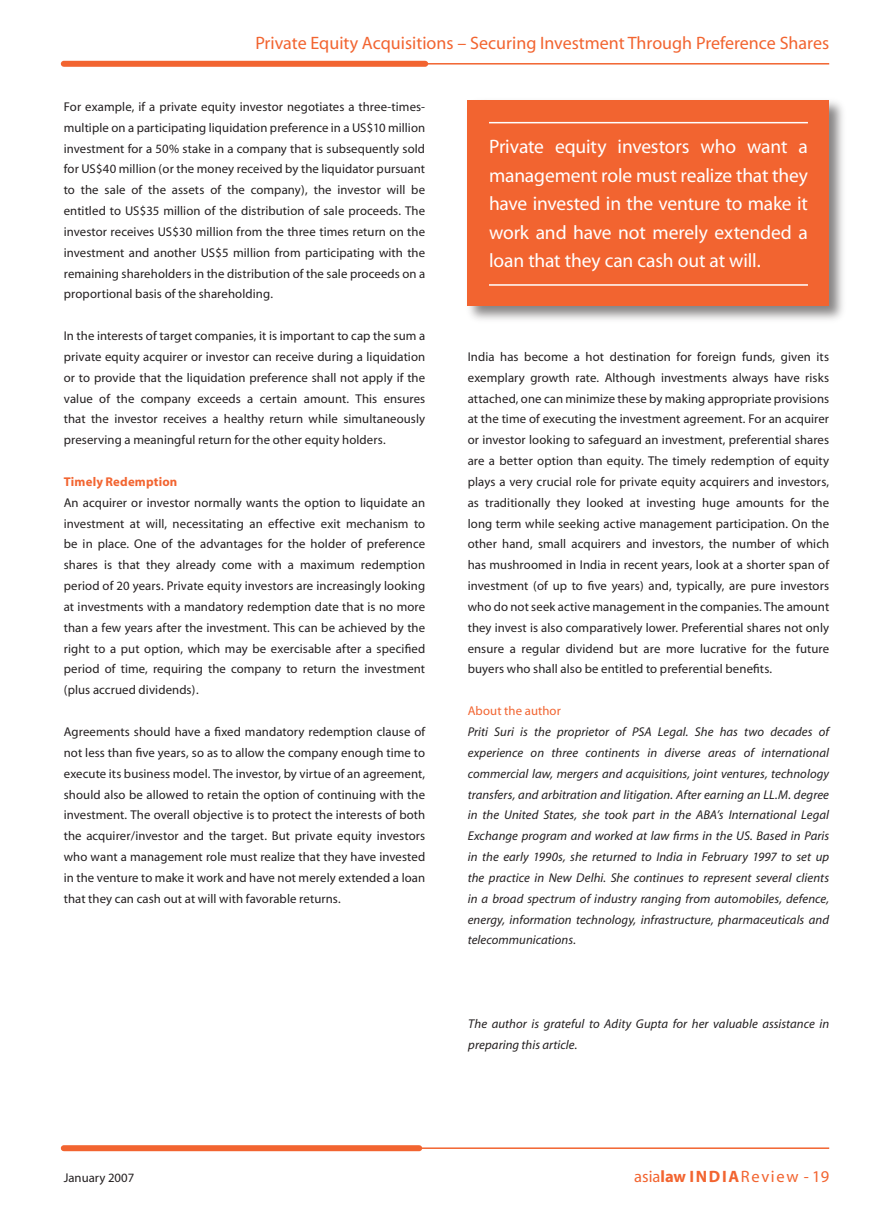
<style>
.page{position:relative;width:893px;height:1212px;background:#fff}
.page>*{position:absolute;margin:0;border:0;box-sizing:border-box;transform-origin:0 0}
.t1{font:19.5px/28.5px "Myriad";letter-spacing:-.01em;color:#fff;text-align:justify}
.t2{font:18px "Myriad";color:#f26430}
.t3{font:16.5px "Myriad";letter-spacing:.1em;color:#f26430}
.t4{font:12.75px/20.9px "Myriad";letter-spacing:.005em;color:#231f20;text-align:justify}
.t5{font:italic 12.75px/20.9px "Myriad";letter-spacing:.005em;color:#231f20;text-align:justify}
.t6{font:700 12.75px "Myriad";letter-spacing:.015em;color:#f26430}
.t7{font:12.75px "Myriad";letter-spacing:.005em;color:#f26430}
.s1{font-weight:700}
</style>
<div class="page">
<hr style="left:369px;top:63px;width:460px;height:2px;background:#f26430">
<hr style="left:369px;top:1147px;width:460px;height:2px;background:#f26430">
<div style="left:64px;top:61px;width:361px;height:6px;background:#f26430"></div>
<div style="left:64px;top:1145px;width:355px;height:6px;background:#f26430"></div>
<div style="left:464px;top:97px;width:383px;height:227px;background:#231f20;opacity:.55"></div>
<div style="left:468px;top:100px;width:361px;height:206px;background:#f26430"></div>
<hr style="left:489px;top:122px;width:319px;height:1px;background:#fff">
<hr style="left:489px;top:284px;width:319px;height:2px;background:#fff">
<h2 class="t2" style="left:255px;top:34px;width:575px">Private Equity Acquisitions – Securing Investment Through Preference Shares</h2>
<p class="t4" style="left:64px;top:97px;width:363px">For example, if a private equity investor negotiates a three-times&shy;multiple on a participating liquidation preference in a US$10 million investment for a 50% stake in a company that is subsequently sold for US$40 million (or the money received by the liquidator pursuant to the sale of the assets of the company), the investor will be entitled to US$35 million of the distribution of sale proceeds. The investor receives US$30 million from the three times return on the investment and another US$5 million from participating with the remaining shareholders in the distribution of the sale proceeds on a proportional basis of the shareholding.</p>
<p class="t4" style="left:64px;top:326px;width:363px">In the interests of target companies, it is important to cap the sum a private equity acquirer or investor can receive during a liquidation or to provide that the liquidation preference shall not apply if the value of the company exceeds a certain amount. This ensures that the investor receives a healthy return while simultaneously preserving a meaningful return for the other equity holders.</p>
<p class="t6" style="left:64px;top:475px;width:115px">Timely Redemption</p>
<p class="t4" style="left:64px;top:493px;width:363px">An acquirer or investor normally wants the option to liquidate an investment at will, necessitating an effective exit mechanism to be in place. One of the advantages for the holder of preference shares is that they already come with a maximum redemption period of 20 years. Private equity investors are increasingly looking at investments with a mandatory redemption date that is no more than a few years after the investment. This can be achieved by the right to a put option, which may be exercisable after a specified period of time, requiring the company to return the investment (plus accrued dividends).</p>
<p class="t4" style="left:64px;top:722px;width:363px">Agreements should have a fixed mandatory redemption clause of not less than five years, so as to allow the company enough time to execute its business model. The investor, by virtue of an agreement, should also be allowed to retain the option of continuing with the investment. The overall objective is to protect the interests of both the acquirer/investor and the target. But private equity investors who want a management role must realize that they have invested in the venture to make it work and have not merely extended a loan that they can cash out at will with favorable returns.</p>
<h1 class="t1" style="left:489px;top:133px;width:320px">Private equity investors who want a management role must realize that they have invested in the venture to make it work and have not merely extended a loan that they can cash out at will.</h1>
<p class="t4" style="left:468px;top:347px;width:363px">India has become a hot destination for foreign funds, given its exemplary growth rate. Although investments always have risks attached, one can minimize these by making appropriate provisions at the time of executing the investment agreement. For an acquirer or investor looking to safeguard an investment, preferential shares are a better option than equity. The timely redemption of equity plays a very crucial role for private equity acquirers and investors, as traditionally they looked at investing huge amounts for the long term while seeking active management participation. On the other hand, small acquirers and investors, the number of which has mushroomed in India in recent years, look at a shorter span of investment (of up to five years) and, typically, are pure investors who do not seek active management in the companies. The amount they invest is also comparatively lower. Preferential shares not only ensure a regular dividend but are more lucrative for the future buyers who shall also be entitled to preferential benefits.</p>
<p class="t7" style="left:468px;top:704px;width:95px">About the author</p>
<p class="t5" style="left:468px;top:722px;width:363px">Priti Suri is the proprietor of PSA Legal. She has two decades of experience on three continents in diverse areas of international commercial law, mergers and acquisitions, joint ventures, technology transfers, and arbitration and litigation. After earning an LL.M. degree in the United States, she took part in the ABA’s International Legal Exchange program and worked at law firms in the US. Based in Paris in the early 1990s, she returned to India in February 1997 to set up the practice in New Delhi. She continues to represent several clients in a broad spectrum of industry ranging from automobiles, defence, energy, information technology, infrastructure, pharmaceuticals and telecommunications.</p>
<p class="t5" style="left:468px;top:1013px;width:362px">The author is grateful to Adity Gupta for her valuable assistance in preparing this article.</p>
<p class="t4" style="left:64px;top:1168px;width:72px">January 2007</p>
<p class="t3" style="left:634px;top:1168px;width:196px">asia<span class="s1">law INDIA</span>Review - 19</p>
</div>
